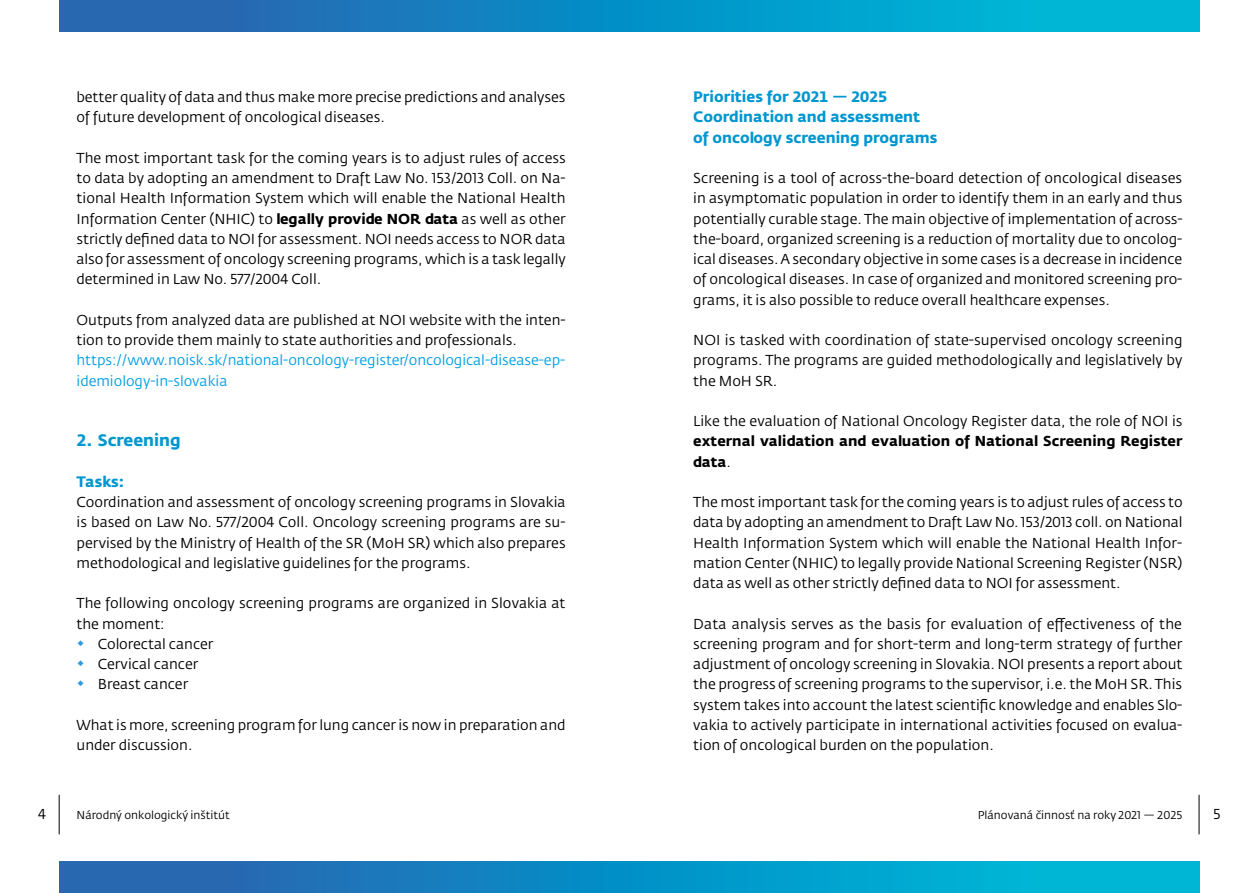
<style>
.page{position:relative;width:1259px;height:893px;background:#fff}
.page>*{position:absolute;margin:0;border:0;box-sizing:border-box;transform-origin:0 0}
.t1{font:700 16.5px "Fedra Sans Pro";color:#0096d0}
.t2{font:700 15px/20.2px "Fedra Sans Pro";color:#0096d0}
.t3{font:14.25px/20.2px "Fedra Sans Pro";color:#000;text-align:justify}
.t4{font:14.25px/20.2px "Fedra Sans Pro";letter-spacing:-.005em;color:#009fe3}
.t5{font:700 14.25px/20.2px "Fedra Sans Pro";letter-spacing:.005em;color:#000}
.t6{font:11.25px "Fedra Sans Pro";color:#000}
.s1{font-weight:700}
.s2{font-size:16.5px;color:#349ad6}
.s3{font-weight:400}
</style>
<div class="page">
<div style="left:60px;top:862px;width:1139px;height:31px;background:linear-gradient(to right,#275fae,#00c0db)"></div>
<div style="left:60px;top:0;width:1139px;height:31px;background:linear-gradient(to right,#275fae,#00c0db)"></div>
<hr style="left:59px;top:795px;width:1px;height:39px;background:#000">
<hr style="left:1198px;top:795px;width:1px;height:39px;background:#000">
<p class="t3" style="left:77px;top:87px;width:490px">better quality of data and thus make more precise predictions and analyses of future development of oncological diseases.</p>
<p class="t3" style="left:77px;top:148px;width:491px">The most important task for the coming years is to adjust rules of access to data by adopting an amendment to Draft Law No. 153/2013 Coll. on Na&shy;tional Health Information System which will enable the National Health Information Center (NHIC) to <span class="s1">legally provide NOR data</span> as well as other strictly defined data to NOI for assessment. NOI needs access to NOR data also for assessment of oncology screening programs, which is a task legally determined in Law No. 577/2004 Coll.</p>
<p class="t3" style="left:77px;top:310px;width:490px">Outputs from analyzed data are published at NOI website with the inten&shy;tion to provide them mainly to state authorities and professionals.</p>
<p class="t4" style="left:77px;top:350px;width:490px">https://www.noisk.sk/national-oncology-register/oncological-disease-ep&shy;idemiology-in-slovakia</p>
<p class="t1" style="left:77px;top:430px;width:106px">2. Screening</p>
<p class="t2" style="left:77px;top:471px;width:49px">Tasks:</p>
<p class="t3" style="left:77px;top:492px;width:490px">Coordination and assessment of oncology screening programs in Slovakia is based on Law No. 577/2004 Coll. Oncology screening programs are su&shy;pervised by the Ministry of Health of the SR (MoH SR) which also prepares methodological and legislative guidelines for the programs.</p>
<p class="t3" style="left:77px;top:593px;width:490px">The following oncology screening programs are organized in Slovakia at the moment:</p>
<p class="t3" style="left:77px;top:634px;width:138px"><span class="s2">◆</span> Colorectal cancer</p>
<p class="t3" style="left:77px;top:654px;width:123px"><span class="s2">◆</span> Cervical cancer</p>
<p class="t3" style="left:77px;top:674px;width:113px"><span class="s2">◆</span> Breast cancer</p>
<p class="t3" style="left:77px;top:715px;width:490px">What is more, screening program for lung cancer is now in preparation and under discussion.</p>
<p class="t2" style="left:693px;top:87px;width:246px">Priorities for 2021 — 2025<br>Coordination and assessment of oncology screening programs</p>
<p class="t3" style="left:693px;top:168px;width:491px">Screening is a tool of across-the-board detection of oncological diseases in asymptomatic population in order to identify them in an early and thus potentially curable stage. The main objective of implementation of across&shy;the-board, organized screening is a reduction of mortality due to oncolog&shy;ical diseases. A secondary objective in some cases is a decrease in incidence of oncological diseases. In case of organized and monitored screening pro&shy;grams, it is also possible to reduce overall healthcare expenses.</p>
<p class="t3" style="left:693px;top:330px;width:491px">NOI is tasked with coordination of state-supervised oncology screening programs. The programs are guided methodologically and legislatively by the MoH SR.</p>
<p class="t3" style="left:693px;top:411px;width:491px">Like the evaluation of National Oncology Register data, the role of NOI is</p>
<p class="t5" style="left:693px;top:431px;width:490px">external validation and evaluation of National Screening Register data<span class="s3">.</span></p>
<p class="t3" style="left:693px;top:492px;width:491px">The most important task for the coming years is to adjust rules of access to data by adopting an amendment to Draft Law No. 153/2013 coll. on National Health Information System which will enable the National Health Infor&shy;mation Center (NHIC) to legally provide National Screening Register (NSR) data as well as other strictly defined data to NOI for assessment.</p>
<p class="t3" style="left:693px;top:613px;width:491px">Data analysis serves as the basis for evaluation of effectiveness of the screening program and for short-term and long-term strategy of further adjustment of oncology screening in Slovakia. NOI presents a report about the progress of screening programs to the supervisor, i.e. the MoH SR. This system takes into account the latest scientific knowledge and enables Slo&shy;vakia to actively participate in international activities focused on evalua&shy;tion of oncological burden on the population.</p>
<p class="t3" style="left:38px;top:804px;width:9px">4</p>
<p class="t6" style="left:77px;top:808px;width:155px">Národný onkologický inštitút</p>
<p class="t6" style="left:978px;top:808px;width:206px">Plánovaná činnosť na roky 2021 — 2025</p>
<p class="t3" style="left:1213px;top:804px;width:9px">5</p>
</div>
